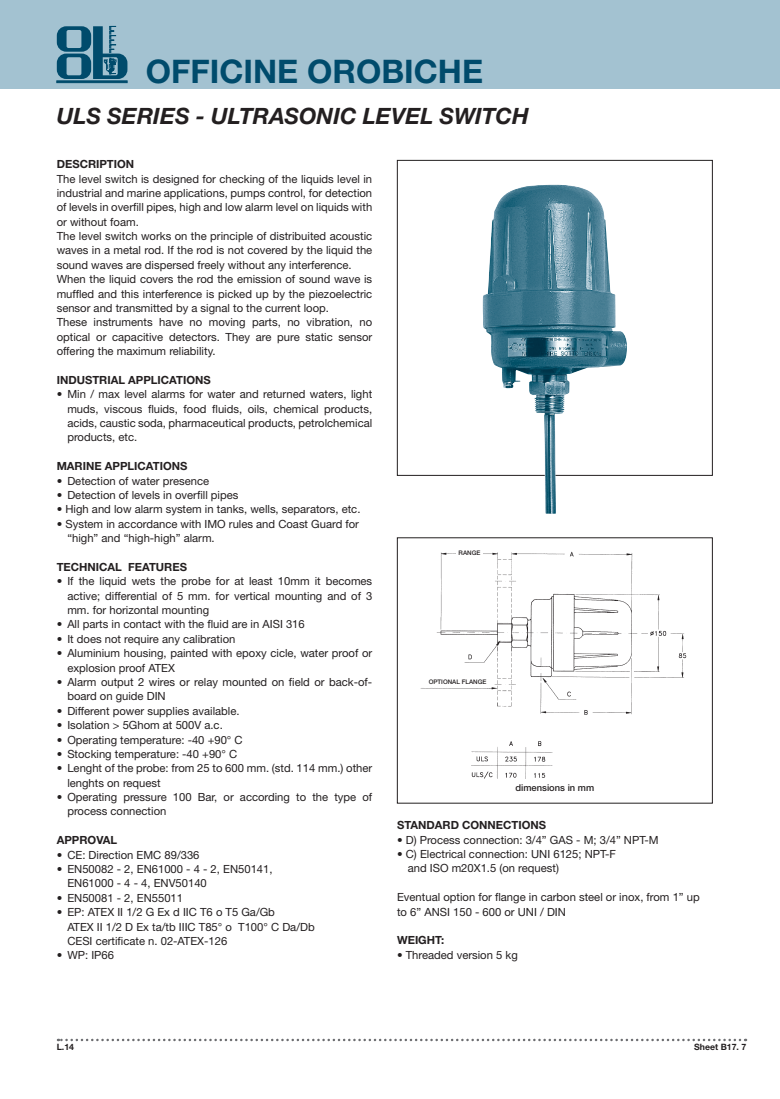
<style>
.page{position:relative;width:780px;height:1099px;background:#fff}
.page>*{position:absolute;margin:0;border:0;box-sizing:border-box;transform-origin:0 0}
.t1{font:700 32.5px "Helvetica Neue LT Std";color:#004b6c}
.t2{font:italic 700 22.5px "Helvetica Neue LT Std";color:#231f20}
.t3{font:11.25px/14.4px "Helvetica Neue LT Std";color:#231f20}
.t4{font:700 11.25px "Helvetica Neue LT Std";color:#231f20}
.t5{font:500 9.38px "Helvetica Neue LT Std";color:#231f20}
.t6{font:700 8.75px "Helvetica Neue LT Std";color:#231f20}
.t7{font:500 6.25px "Helvetica Neue LT Std";color:#231f20}
</style>
<div class="page">
<div style="left:0;top:0;width:780px;height:89px;background:#a3c2d1"></div>
<svg style="left:58px;top:1038px;width:688px;height:3px"></svg>
<hr style="left:57px;top:81px;width:70px;height:2px;background:#004b6c">
<svg style="left:57px;top:26px;width:70px;height:53px"></svg>
<div style="left:397px;top:160px;width:315px;height:315px;border:1px solid #231f20"></div>
<img style="left:482px;top:184px;width:145px;height:330px">
<img style="left:420px;top:551px;width:267px;height:228px">
<div style="left:456px;top:551px;width:26px;height:15px;background:#fff"></div>
<div style="left:423px;top:679px;width:69px;height:8px;background:#fff"></div>
<h1 class="t1" style="left:146px;top:51px;width:338px">OFFICINE OROBICHE</h1>
<h2 class="t2" style="left:57px;top:102px;width:473px">ULS SERIES - ULTRASONIC LEVEL SWITC H</h2>
<p class="t4" style="left:57px;top:157px;width:79px">DESCRIPTION</p>
<p class="t3" style="left:57px;top:171px;width:317px">The level switch is designed for checking of the liquids level in industrial and marine applications, pumps control, for detection of levels in overfill pipes, high and low alarm level on liquids with or without foam.<br>The level switch works on the principle of distribuited acoustic waves in a metal rod. If the rod is not covered by the liquid the sound waves are dispersed freely without any interference.<br>When the liquid covers the rod the emission of sound wave is muffled and this interference is picked up by the piezoelectric sensor and transmitted by a signal to the current loop.<br>These instruments have no moving parts, no vibration, no optical or capacitive detectors. They are pure static sensor offering the maximum reliability.</p>
<p class="t4" style="left:57px;top:373px;width:36px">INDUSTRI</p>
<p class="t4" style="left:111px;top:373px;width:74px">AL APP LICATIONS</p>
<p class="t3" style="left:67px;top:387px;width:306px;text-align:justify;text-indent:-11px">• Min / max level alarms for water and returned waters, light muds, viscous fluids, food fluids, oils, chemical products, acids, caustic soda, pharmaceutical products, petrolchemical products, etc.</p>
<p class="t4" style="left:57px;top:459px;width:26px">MARINE</p>
<p class="t4" style="left:105px;top:459px;width:56px">APP LICATIONS</p>
<p class="t3" style="left:57px;top:473px;width:154px">• Detection of water presence</p>
<p class="t3" style="left:57px;top:487px;width:183px">• Detection of levels in overfill pipes</p>
<p class="t3" style="left:57px;top:502px;width:305px">• High and low alarm system in tanks, wells, separators, etc.</p>
<p class="t3" style="left:67px;top:516px;width:293px;text-indent:-11px">• System in accordance with IMO rules and Coast Guard for “high” and “high-high” alarm.</p>
<p class="t4" style="left:57px;top:560px;width:9px">TEC</p>
<p class="t4" style="left:79px;top:560px;width:94px">HNICAL FEATURES</p>
<p class="t3" style="left:67px;top:574px;width:306px;text-align:justify;text-indent:-11px">• If the liquid wets the probe for at least 10mm it becomes active; differential of 5 mm. for vertical mounting and of 3 mm. for horizontal mounting</p>
<p class="t3" style="left:57px;top:617px;width:249px">• All parts in contact with the fluid are in AISI 316</p>
<p class="t3" style="left:57px;top:631px;width:180px">• It does not require any calibration</p>
<p class="t3" style="left:67px;top:646px;width:306px;text-indent:-11px">• Aluminium housing, painted with epoxy cicle, water proof or explosion proof ATEX</p>
<p class="t3" style="left:67px;top:674px;width:306px;text-indent:-11px">• Alarm output 2 wires or relay mounted on field or back-of&shy;board on guide DIN</p>
<p class="t3" style="left:57px;top:703px;width:184px">• Different power supplies available.</p>
<p class="t3" style="left:57px;top:717px;width:167px">• Isolation &gt; 5Ghom at 500V a.c.</p>
<p class="t3" style="left:57px;top:732px;width:187px">• Operating temperature: -40 +90° C</p>
<p class="t3" style="left:57px;top:746px;width:182px">• Stocking temperature: -40 +90° C</p>
<p class="t3" style="left:67px;top:761px;width:306px;text-indent:-11px">• Lenght of the probe: from 25 to 600 mm. (std. 114 mm.) other lenghts on request</p>
<p class="t3" style="left:67px;top:789px;width:306px;text-indent:-11px">• Operating pressure 100 Bar, or according to the type of process connection</p>
<p class="t4" style="left:57px;top:833px;width:17px">APPRO</p>
<p class="t4" style="left:96px;top:833px;width:22px">VAL</p>
<p class="t3" style="left:57px;top:847px;width:144px">• CE: Direction EMC 89/336</p>
<p class="t3" style="left:67px;top:861px;width:207px;text-indent:-11px">• EN50082 - 2, EN61000 - 4 - 2, EN50141,<br>EN61000 - 4 - 4, ENV50140</p>
<p class="t3" style="left:57px;top:890px;width:128px">• EN50081 - 2, EN55011</p>
<p class="t3" style="left:67px;top:904px;width:249px;text-indent:-11px">• EP: ATEX II 1/2 G Ex d IIC T6 o T5 Ga/Gb<br>ATEX II 1/2 D Ex ta/tb IIIC T85° o T100° C Da/Db<br>CESI certificate n. 02-ATEX-126</p>
<p class="t3" style="left:57px;top:947px;width:59px">• WP: IP66</p>
<p class="t7" style="left:458px;top:549px;width:23px">RANGE</p>
<p class="t7" style="left:428px;top:678px;width:59px">OPTIONAL FLANGE</p>
<p class="t5" style="left:515px;top:781px;width:80px">DIMENSIONS IN MM</p>
<p class="t4" style="left:397px;top:818px;width:74px">STANDARD CONNECTIONS</p>
<p class="t3" style="left:397px;top:832px;width:263px">• D) Process connection: 3/4” GAS - M; 3/4” NPT-M</p>
<p class="t3" style="left:407px;top:846px;width:210px;text-indent:-11px">• C) Electrical connection: UNI 6125; NPT-F and ISO m20X1.5 (on request)</p>
<p class="t3" style="left:397px;top:889px;width:304px">Eventual option for flange in carbon steel or inox, from 1” up to 6” ANSI 150 - 600 or UNI / DIN</p>
<p class="t4" style="left:397px;top:933px;width:49px">WEIGHT:</p>
<p class="t3" style="left:397px;top:947px;width:122px">• Threaded version 5 kg</p>
<p class="t6" style="left:57px;top:1041px;width:19px">L.14</p>
<p class="t6" style="left:694px;top:1041px;width:54px">SHEET B17. 7</p>
</div>
